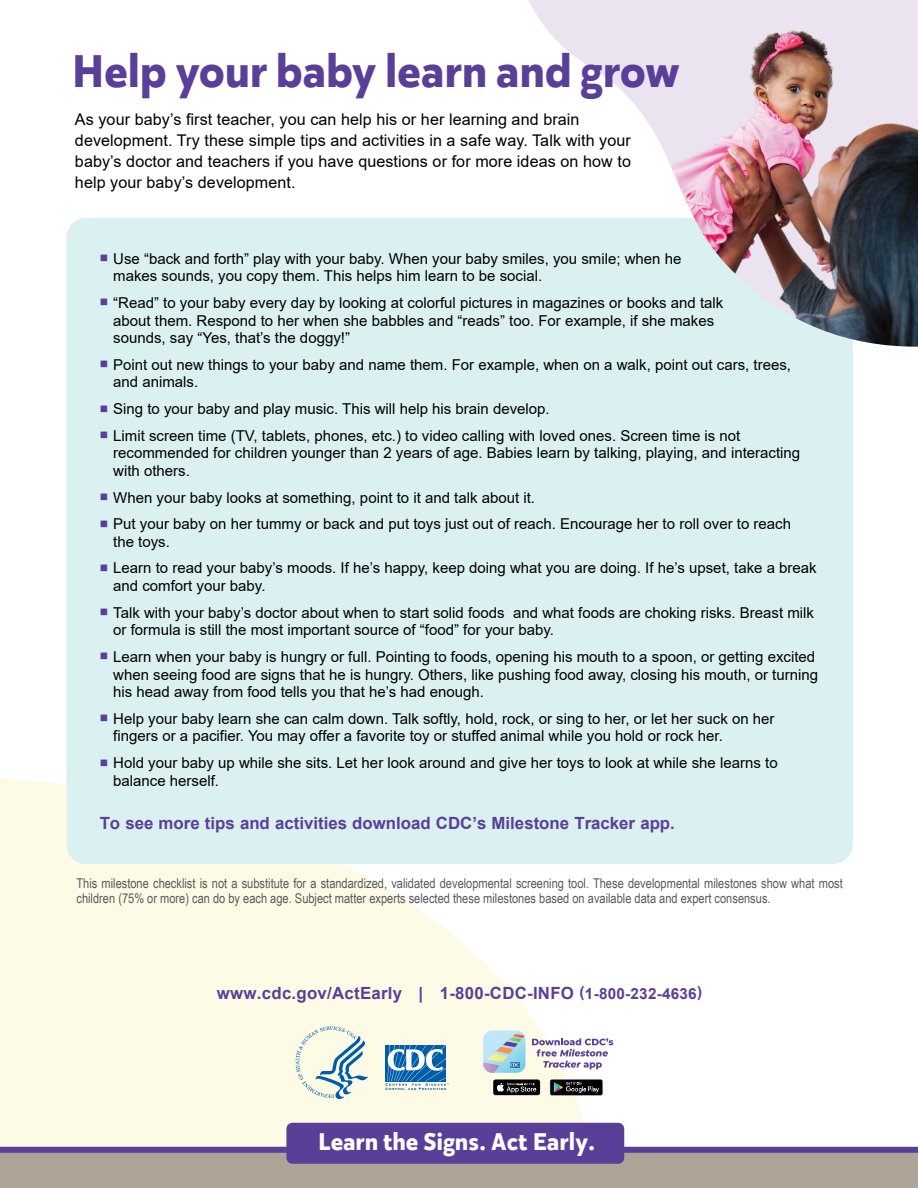
<style>
.page{position:relative;width:918px;height:1188px;background:#fff}
.page>*{position:absolute;margin:0;border:0;box-sizing:border-box;transform-origin:0 0}
.t1{font:700 45.75px "Karu";letter-spacing:.02em;color:#5a3f99}
.t2{font:700 24.15px "Karu";letter-spacing:.02em;color:#fff}
.t3{font:700 16.8px "Arial";color:#5a3f99}
.t4{font:16.2px/21px "Arial";letter-spacing:.005em;color:#000;text-align:justify}
.t5{font:16.2px "Arial";letter-spacing:.005em;color:#000}
.t6{font:15px/17.7px "Arial";color:#000}
.t7{font:13.5px/15px "Arial Narrow";color:#58595b}
.s1{color:#5a3f99}
.s2{font-size:15.3px}
</style>
<div class="page">
<svg style="left:0;top:779px;width:595px;height:368px;fill:#fdfbe5"></svg>
<div style="left:66px;top:218px;width:787px;height:646px;background:#dbf0f0;border-radius:20px"></div>
<div style="left:0;top:1151px;width:918px;height:37px;background:#ada497"></div>
<div style="left:0;top:1147px;width:918px;height:6px;background:#5a3f99"></div>
<div style="left:286px;top:1123px;width:338px;height:41px;background:#5a3f99;border-radius:6px"></div>
<img style="left:528px;top:0;width:390px;height:347px">
<svg style="left:493px;top:1079px;width:47px;height:16px"></svg>
<svg style="left:550px;top:1079px;width:53px;height:16px"></svg>
<svg style="left:483px;top:1031px;width:42px;height:42px;background:#afd0d9"></svg>
<svg style="left:532px;top:1038px;width:81px;height:31px"></svg>
<div style="left:385px;top:1044px;width:61px;height:38px;background:#fff"></div>
<svg style="left:385px;top:1045px;width:64px;height:45px"></svg>
<svg style="left:296px;top:1026px;width:72px;height:73px;background:#d4e1db"></svg>
<h1 class="t1" style="left:72px;top:39px;width:609px">Help your baby learn and grow</h1>
<p class="t5" style="left:75px;top:108px;width:506px">As your baby’s first teacher, you can help his or her learning and brain</p>
<p class="t4" style="left:75px;top:129px;width:558px">development. Try these simple tips and activities in a safe way. Talk with your baby’s doctor and teachers if you have questions or for more ideas on how to help your baby’s development.</p>
<p class="t6" style="left:113px;top:249px;width:570px;text-indent:-14px"><span class="s1">■</span> Use “back and forth” play with your baby. When your baby smiles, you smile; when he makes sounds, you copy them. This helps him learn to be social.</p>
<p class="t6" style="left:113px;top:294px;width:612px;text-indent:-14px"><span class="s1">■</span> “Read” to your baby every day by looking at colorful pictures in magazines or books and talk about them. Respond to her when she babbles and “reads” too. For example, if she makes sounds, say “Yes, that’s the doggy!”</p>
<p class="t6" style="left:113px;top:356px;width:679px;text-indent:-14px"><span class="s1">■</span> Point out new things to your baby and name them. For example, when on a walk, point out cars, trees, and animals.</p>
<p class="t6" style="left:100px;top:400px;width:452px"><span class="s1">■</span> Sing to your baby and play music. This will help his brain develop.</p>
<p class="t6" style="left:113px;top:426px;width:688px;text-indent:-14px"><span class="s1">■</span> Limit screen time (TV, tablets, phones, etc.) to video calling with loved ones. Screen time is not recommended for children younger than 2 years of age. Babies learn by talking, playing, and interacting with others.</p>
<p class="t6" style="left:100px;top:488px;width:437px"><span class="s1">■</span> When your baby looks at something, point to it and talk about it.</p>
<p class="t6" style="left:113px;top:515px;width:679px;text-indent:-14px"><span class="s1">■</span> Put your baby on her tummy or back and put toys just out of reach. Encourage her to roll over to reach the toys.</p>
<p class="t6" style="left:113px;top:559px;width:705px;text-indent:-14px"><span class="s1">■</span> Learn to read your baby’s moods. If he’s happy, keep doing what you are doing. If he’s upset, take a break and comfort your baby.</p>
<p class="t6" style="left:113px;top:603px;width:702px;text-indent:-14px"><span class="s1">■</span> Talk with your baby’s doctor about when to start solid foods and what foods are choking risks. Breast milk or formula is still the most important source of “food” for your baby.</p>
<p class="t6" style="left:113px;top:648px;width:706px;text-indent:-14px"><span class="s1">■</span> Learn when your baby is hungry or full. Pointing to foods, opening his mouth to a spoon, or getting excited when seeing food are signs that he is hungry. Others, like pushing food away, closing his mouth, or turning his head away from food tells you that he’s had enough.</p>
<p class="t6" style="left:113px;top:710px;width:663px;text-indent:-14px"><span class="s1">■</span> Help your baby learn she can calm down. Talk softly, hold, rock, or sing to her, or let her suck on her fingers or a pacifier. You may offer a favorite toy or stuffed animal while you hold or rock her.</p>
<p class="t6" style="left:113px;top:754px;width:666px;text-indent:-14px"><span class="s1">■</span> Hold your baby up while she sits. Let her look around and give her toys to look at while she learns to balance herself.</p>
<p class="t3" style="left:100px;top:811px;width:577px">To see more tips and activities download CDC’s Milestone Tracker app.</p>
<p class="t7" style="left:77px;top:876px;width:768px">This milestone checklist is not a substitute for a standardized, validated developmental screening tool. These developmental milestones show what most children (75% or more) can do by each age. Subject matter experts selected these milestones based on available data and expert consensus.</p>
<p class="t3" style="left:217px;top:981px;width:487px">www.cdc.gov/ActEarly | 1-800-CDC-INFO <span class="s2">(1-800-232-4636)</span></p>
<h2 class="t2" style="left:319px;top:1125px;width:278px">Learn the Signs. Act Early.</h2>
</div>
